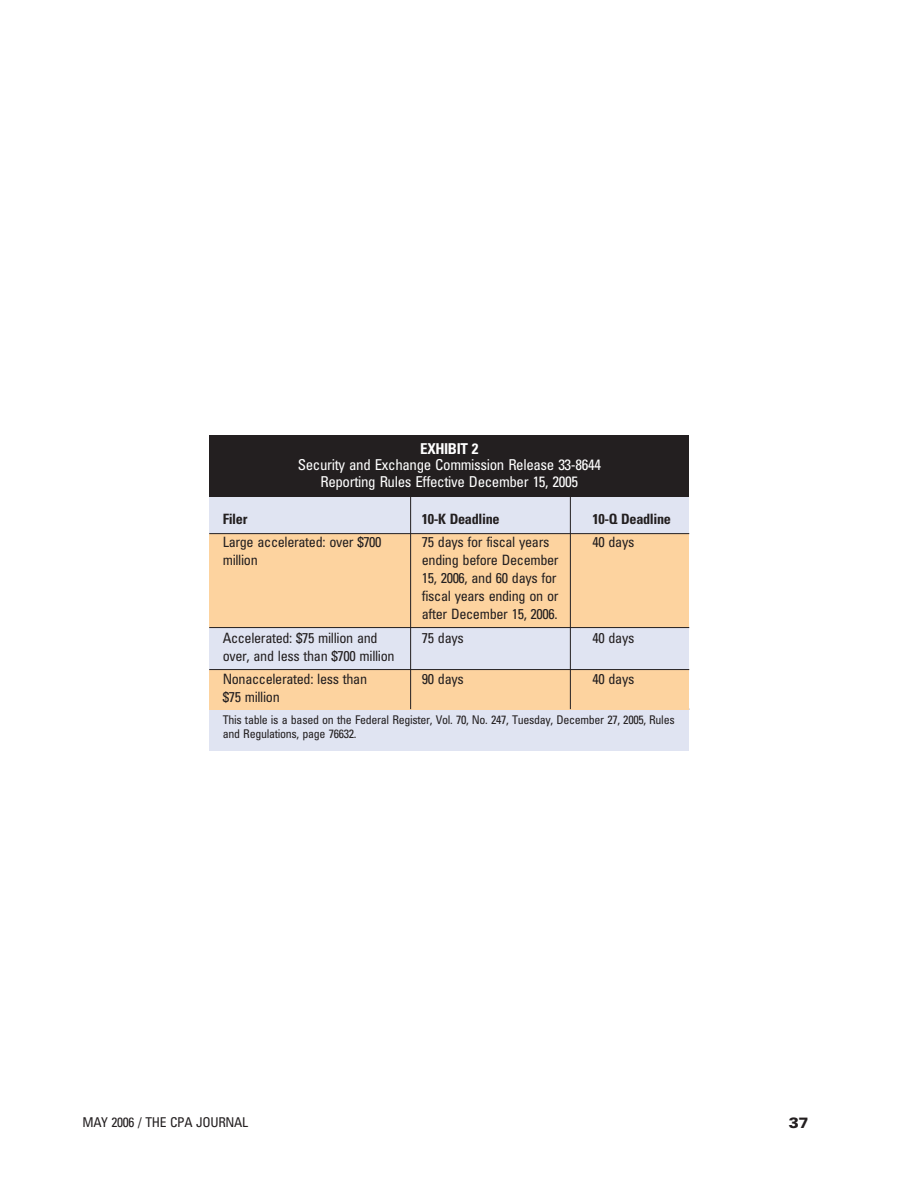
<style>
.page{position:relative;width:918px;height:1188px;background:#fff}
.page>*{position:absolute;margin:0;border:0;box-sizing:border-box;transform-origin:0 0}
.t1{font:condensed 15px/16.5px "Univers";letter-spacing:-.025em;color:#fff;text-align:center}
.t2{font:700 condensed 15px "Univers";letter-spacing:-.025em;color:#fff}
.t3{font:900 15px "Univers";color:#231f20}
.t4{font:condensed 14.25px/18px "Univers";letter-spacing:-.025em;color:#231f20}
.t5{font:700 condensed 14.25px "Univers";letter-spacing:-.025em;color:#231f20}
.t6{font:condensed 13.5px "Univers";letter-spacing:-.025em;color:#231f20}
.t7{font:condensed 12px/13.5px "Univers";letter-spacing:-.025em;color:#231f20}
</style>
<div class="page">
<div style="left:209px;top:435px;width:480px;height:316px;background:#e0e4f2"></div>
<div style="left:209px;top:534px;width:480px;height:93px;background:#fdd39f"></div>
<hr style="left:209px;top:709px;width:480px;height:1px;background:#231f20">
<hr style="left:209px;top:533px;width:480px;height:1px;background:#231f20">
<div style="left:209px;top:435px;width:480px;height:62px;background:#231f20"></div>
<div style="left:209px;top:670px;width:480px;height:39px;background:#fdd39f"></div>
<hr style="left:410px;top:494px;width:1px;height:215px;background:#231f20">
<hr style="left:570px;top:490px;width:1px;height:219px;background:#231f20">
<hr style="left:209px;top:669px;width:480px;height:1px;background:#231f20">
<hr style="left:209px;top:627px;width:480px;height:1px;background:#231f20">
<p class="t2" style="left:420px;top:443px;width:60px">EXHIBIT 2</p>
<p class="t1" style="left:298px;top:458px;width:305px">Security and Exchange Commission Release 33-8644<br>Reporting Rules Effective December 15, 2005</p>
<p class="t5" style="left:223px;top:513px;width:26px">Filer</p>
<p class="t5" style="left:422px;top:513px;width:79px">10-K Deadline</p>
<p class="t5" style="left:593px;top:513px;width:80px">10-Q Deadline</p>
<p class="t4" style="left:223px;top:534px;width:160px">Large accelerated: over $700</p>
<p class="t4" style="left:422px;top:534px;width:129px">75 days for fiscal years</p>
<p class="t4" style="left:592px;top:534px;width:43px">40 days</p>
<p class="t4" style="left:223px;top:552px;width:37px">million</p>
<p class="t4" style="left:422px;top:552px;width:138px">ending before December<br>15, 2006, and 60 days for fiscal years ending on or after December 15, 2006.</p>
<p class="t4" style="left:223px;top:630px;width:156px">Accelerated: $75 million and</p>
<p class="t4" style="left:422px;top:630px;width:43px">75 days</p>
<p class="t4" style="left:592px;top:630px;width:43px">40 days</p>
<p class="t4" style="left:223px;top:645px;width:173px;line-height:23.4px">over, and less than $700 million<br>Nonaccelerated: less than</p>
<p class="t4" style="left:422px;top:671px;width:43px">90 days</p>
<p class="t4" style="left:592px;top:671px;width:43px">40 days</p>
<p class="t4" style="left:223px;top:689px;width:59px">$75 million</p>
<p class="t7" style="left:223px;top:714px;width:453px">This table is a based on the Federal Register, Vol. 70, No. 247, Tuesday, December 27, 2005, Rules and Regulations, page 76632.</p>
<p class="t6" style="left:82px;top:1118px;width:167px">MAY 2006 / THE CPA JOURNAL</p>
<p class="t3" style="left:789px;top:1117px;width:21px">37</p>
</div>
